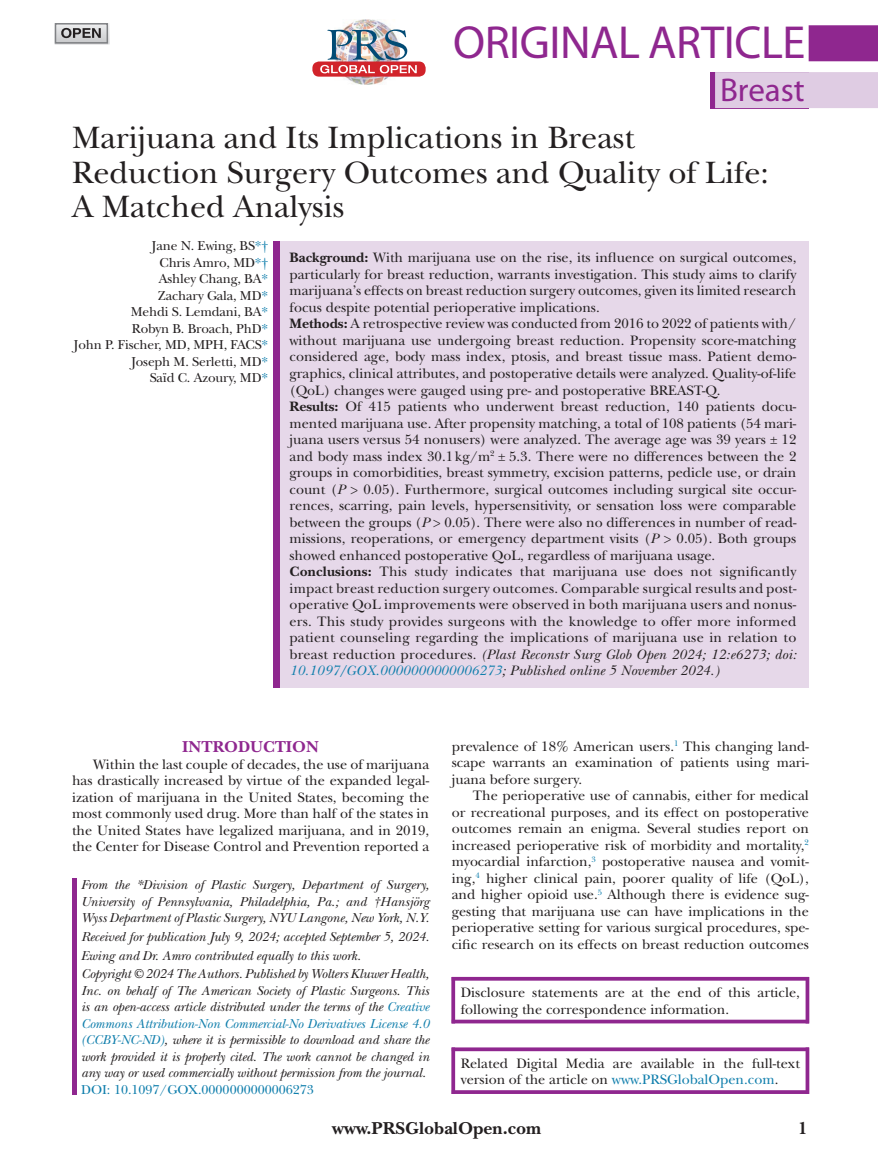
<style>
.page{position:relative;width:878px;height:1175px;background:#fff}
.page>*{position:absolute;margin:0;border:0;box-sizing:border-box;transform-origin:0 0}
.t1{font:46.5px "Myriad Pro";letter-spacing:-.01em;color:#8f278f}
.t2{font:33px "Myriad Pro";color:#8f278f}
.t3{font:32.25px/34.5px "New Baskerville Std";color:#231f20}
.t4{font:700 18px "New Baskerville Std";color:#231f20}
.t5{font:700 16.5px "New Baskerville Std";color:#8f278f}
.t6{font:14.25px/16.5px "New Baskerville Std";color:#231f20;text-align:justify}
.t7{font:italic 13.5px/16.5px "New Baskerville Std";color:#231f20;text-align:justify}
.t8{font:13.5px/16.5px "New Baskerville Std";letter-spacing:-.01em;color:#231f20;text-align:right}
.t9{font:13.5px "New Baskerville Std";color:#0f7eac}
.s1{color:#0f7eac}
.s2{font-weight:700}
.s3{font-style:italic}
.s4{font-style:italic;color:#0f7eac}
</style>
<div class="page">
<div style="left:710px;top:72px;width:98px;height:36px;background:#8f278f"></div>
<div style="left:715px;top:72px;width:163px;height:36px;background:#dfcce3"></div>
<div style="left:808px;top:25px;width:70px;height:36px;background:#8f278f"></div>
<img style="left:343px;top:20px;width:48px;height:64px">
<div style="left:312px;top:61px;width:113px;height:16px;background:#d1232a;border-radius:7px"></div>
<img style="left:320px;top:29px;width:97px;height:44px">
<div style="left:274px;top:126px;width:534px;height:562px;background:#e6d8e9"></div>
<div style="left:274px;top:240px;width:6px;height:76px;background:#8f278f"></div>
<div style="left:274px;top:306px;width:6px;height:93px;background:#8f278f"></div>
<div style="left:274px;top:388px;width:6px;height:176px;background:#8f278f"></div>
<div style="left:274px;top:553px;width:6px;height:135px;background:#8f278f"></div>
<hr style="left:72px;top:878px;width:4px;height:50px;background:#8f278f">
<hr style="left:72px;top:928px;width:4px;height:18px;background:#8f278f">
<hr style="left:72px;top:946px;width:4px;height:19px;background:#8f278f">
<hr style="left:72px;top:965px;width:4px;height:118px;background:#8f278f">
<hr style="left:72px;top:1081px;width:4px;height:13px;background:#8f278f">
<div style="left:272px;top:126px;width:536px;height:115px;background:#fff"></div>
<img style="left:54px;top:23px;width:55px;height:22px">
<svg style="left:451px;top:977px;width:4px;height:46px"></svg>
<svg style="left:805px;top:977px;width:4px;height:46px"></svg>
<svg style="left:452px;top:976px;width:356px;height:4px"></svg>
<svg style="left:452px;top:1019px;width:356px;height:4px"></svg>
<svg style="left:451px;top:1047px;width:4px;height:47px"></svg>
<svg style="left:805px;top:1047px;width:4px;height:47px"></svg>
<svg style="left:452px;top:1047px;width:356px;height:4px"></svg>
<svg style="left:452px;top:1090px;width:356px;height:4px"></svg>
<div style="left:55px;top:23px;width:53px;height:21px;border:2px solid #808285"></div>
<svg style="left:61px;top:28px;width:40px;height:10px"></svg>
<h1 class="t1" style="left:453px;top:14px;width:354px">ORIGINAL ARTICLE</h1>
<h2 class="t2" style="left:720px;top:69px;width:86px">BREAST</h2>
<h3 class="t3" style="left:72px;top:121px;width:698px">Marijuana and Its Implications in Breast<br>Reduction Surgery Outcomes and Quality of Life:<br>A Matched Analysis</h3>
<p class="t8" style="left:74px;top:238px;width:196px">Jane N. Ewing, BS<span class="s1">*†<br></span>Chris Amro, MD<span class="s1">*†<br></span>Ashley Chang, BA<span class="s1">*<br></span>Zachary Gala, MD<span class="s1">*<br></span>Mehdi S. Lemdani, BA<span class="s1">*<br></span>Robyn B. Broach, PhD<span class="s1">*<br></span>John P. Fischer, MD, MPH, FACS<span class="s1">*<br></span>Joseph M. Serletti, MD<span class="s1">*<br></span>Saïd C. Azoury, MD<span class="s1">*</span></p>
<p class="t6" style="left:289px;top:250px;width:508px;text-align:left"><span class="s2">Background:</span> With marijuana use on the rise, its influence on surgical outcomes, particularly for breast reduction, warrants investigation. This study aims to clarify marijuana’s effects on breast reduction surgery outcomes, given its limited research focus despite potential perioperative implications.<br><span class="s2">Methods:</span> A retrospective review was conducted from 2016 to 2022 of patients with/ without marijuana use undergoing breast reduction. Propensity score-matching considered age, body mass index, ptosis, and breast tissue mass. Patient demo&shy;graphics, clinical attributes, and postoperative details were analyzed. Quality-of-life (QoL) changes were gauged using pre- and postoperative BREAST-Q.<br><span class="s2">Results:</span> Of 415 patients who underwent breast reduction, 140 patients docu&shy;mented marijuana use. After propensity matching, a total of 108 patients (54 mari&shy;juana users versus 54 nonusers) were analyzed. The average age was 39 years ± 12 and body mass index 30.1kg/m<sup>2</sup> ± 5.3. There were no differences between the 2 groups in comorbidities, breast symmetry, excision patterns, pedicle use, or drain count (<span class="s3">P</span> &gt; 0.05). Furthermore, surgical outcomes including surgical site occur&shy;rences, scarring, pain levels, hypersensitivity, or sensation loss were comparable between the groups (<span class="s3">P</span> &gt; 0.05). There were also no differences in number of read&shy;missions, reoperations, or emergency department visits (<span class="s3">P</span> &gt; 0.05). Both groups showed enhanced postoperative QoL, regardless of marijuana usage.<br><span class="s2">Conclusions:</span> This study indicates that marijuana use does not significantly impact breast reduction surgery outcomes. Comparable surgical results and post&shy;operative QoL improvements were observed in both marijuana users and nonus&shy;ers. This study provides surgeons with the knowledge to offer more informed patient counseling regarding the implications of marijuana use in relation to breast reduction procedures. <span class="s3">(Plast Reconstr Surg Glob Open 2024; 12:e6273; doi:<br></span><span class="s4">10.1097/GOX.0000000000006273</span><span class="s3">; Published online 5 November 2024.)</span></p>
<p class="t5" style="left:182px;top:737px;width:138px">INTRODUCTION</p>
<p class="t6" style="left:72px;top:756px;width:359px;text-indent:21px">Within the last couple of decades, the use of marijuana has drastically increased by virtue of the expanded legal&shy;ization of marijuana in the United States, becoming the most commonly used drug. More than half of the states in the United States have legalized marijuana, and in 2019, the Center for Disease Control and Prevention reported a</p>
<p class="t7" style="left:81px;top:876px;width:350px">From the *Division of Plastic Surgery, Department of Surgery, University of Pennsylvania, Philadelphia, Pa.; and †Hansjörg Wyss Department of Plastic Surgery, NYU Langone, New York, N.Y.</p>
<p class="t7" style="left:81px;top:927px;width:350px;line-height:18.8px;text-align:left">Received for publication July 9, 2024; accepted September 5, 2024.<br>Ewing and Dr. Amro contributed equally to this work.<br>Copyright © 2024 The Authors. Published by Wolters Kluwer Health,</p>
<p class="t7" style="left:81px;top:982px;width:350px">Inc. on behalf of The American Society of Plastic Surgeons. This is an open-access article distributed under the terms of the <span class="s1">Creative Commons Attribution-Non Commercial-No Derivatives License 4.0 (CCBY-NC-ND)</span>, where it is permissible to download and share the work provided it is properly cited. The work cannot be changed in any way or used commercially without permission from the journal.</p>
<p class="t9" style="left:81px;top:1081px;width:234px">DOI: 10.1097/GOX.0000000000006273</p>
<p class="t6" style="left:452px;top:738px;width:359px">prevalence of 18% American users.<sup>1</sup> This changing land&shy;scape warrants an examination of patients using mari&shy;juana before surgery.</p>
<p class="t6" style="left:451px;top:787px;width:359px;text-indent:21px">The perioperative use of cannabis, either for medical or recreational purposes, and its effect on postoperative outcomes remain an enigma. Several studies report on increased perioperative risk of morbidity and mortality,<sup>2 </sup>myocardial infarction,<sup>3</sup> postoperative nausea and vomit&shy;ing,<sup>4</sup> higher clinical pain, poorer quality of life (QoL), and higher opioid use.<sup>5</sup> Although there is evidence sug&shy;gesting that marijuana use can have implications in the perioperative setting for various surgical procedures, spe&shy;cific research on its effects on breast reduction outcomes</p>
<p class="t6" style="left:460px;top:984px;width:341px">Disclosure statements are at the end of this article, following the correspondence information.</p>
<p class="t6" style="left:460px;top:1054px;width:341px">Related Digital Media are available in the full-text version of the article on <span class="s1">www.PRSGlobalOpen.com</span>.</p>
<p class="t4" style="left:332px;top:1118px;width:210px">www.PRSGlobalOpen.com</p>
<p class="t4" style="left:798px;top:1118px;width:11px">1</p>
</div>
